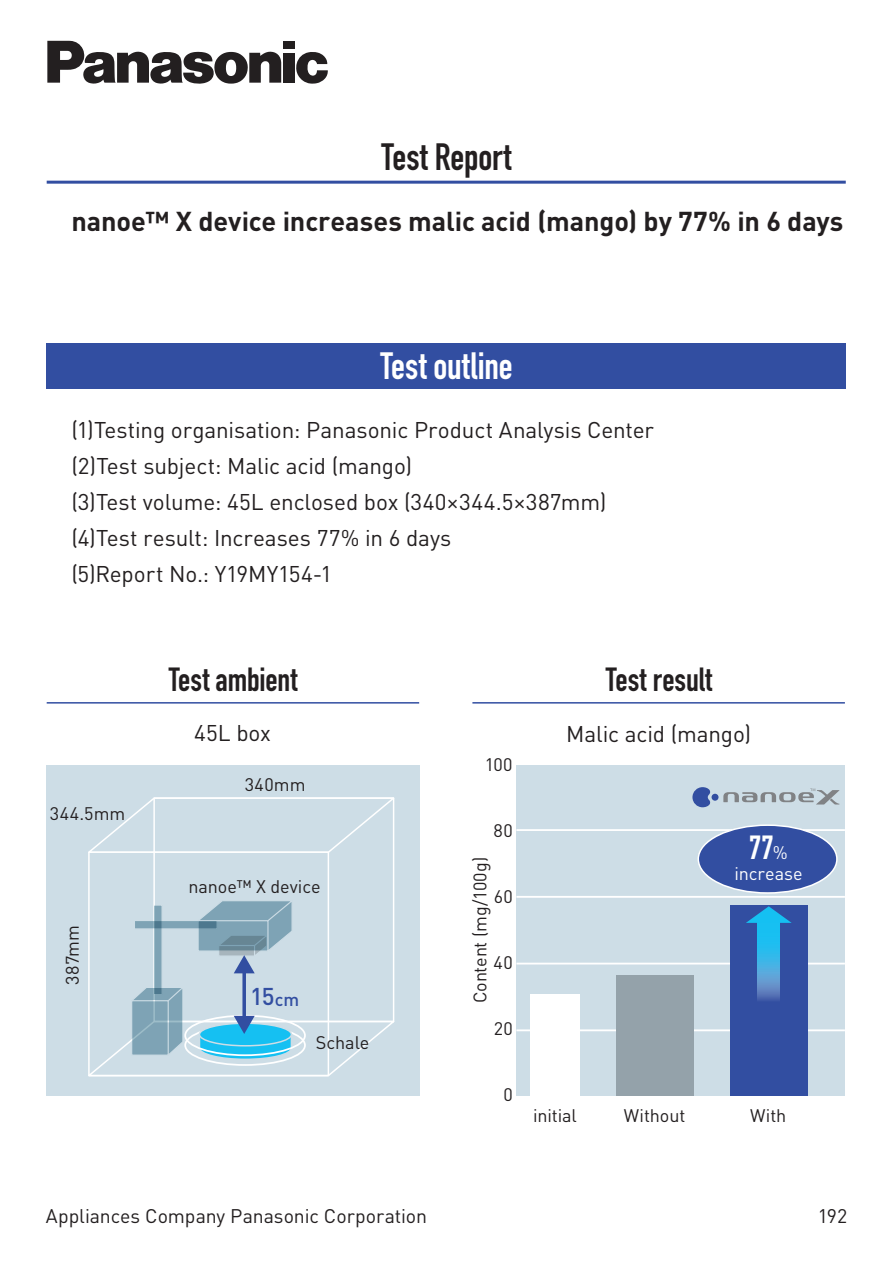
<style>
.page{position:relative;width:893px;height:1263px;background:#fff}
.page>*{position:absolute;margin:0;border:0;box-sizing:border-box;transform-origin:0 0}
.t1{font:700 37.5px "DIN Condensed";color:#fff}
.t2{font:700 37.5px "DIN Condensed";letter-spacing:-.005em;color:#231f20}
.t3{font:700 33px "DIN Condensed";letter-spacing:-.005em;color:#231f20}
.t4{font:700 33px "DIN Condensed";color:#fff}
.t5{font:700 27px "DINOT";letter-spacing:-.005em;color:#231f20}
.t6{font:500 24px "DINOT";color:#324ea1}
.t7{font:22.5px/36px "DINOT";letter-spacing:-.005em;color:#231f20}
.t8{font:19.5px "DINOT";letter-spacing:-.005em;color:#231f20}
.t9{font:18px "DINOT";letter-spacing:-.005em;color:#231f20}
.t10{font:18px "DINOT";color:#fff}
.s1{font-size:18px}
.s2{font-family:"DINOT";font-weight:400;font-size:18px}
</style>
<div class="page">
<div style="left:47px;top:344px;width:799px;height:45px;background:#324ea1"></div>
<div style="left:46px;top:765px;width:373px;height:330px;background:#cddde6"></div>
<svg style="left:89px;top:798px;width:306px;height:56px"></svg>
<div style="left:88px;top:851px;width:241px;height:225px;border:2px solid #fff"></div>
<div style="left:153px;top:797px;width:241px;height:225px;border:2px solid #fff"></div>
<div style="left:516px;top:765px;width:329px;height:330px;background:#cddde6"></div>
<hr style="left:516px;top:829px;width:329px;height:2px;background:#fff">
<hr style="left:516px;top:896px;width:329px;height:2px;background:#fff">
<hr style="left:516px;top:963px;width:329px;height:1px;background:#fff">
<hr style="left:516px;top:1029px;width:329px;height:2px;background:#fff">
<hr style="left:47px;top:181px;width:799px;height:3px;background:#324ea1">
<hr style="left:47px;top:702px;width:372px;height:2px;background:#324ea1">
<hr style="left:472px;top:702px;width:373px;height:2px;background:#324ea1">
<svg style="left:47px;top:41px;width:234px;height:43px"></svg>
<div style="left:283px;top:53px;width:12px;height:30px;background:#231f20"></div>
<div style="left:283px;top:41px;width:12px;height:8px;background:#231f20"></div>
<svg style="left:296px;top:52px;width:32px;height:32px"></svg>
<div style="left:134px;top:920px;width:84px;height:10px;background:#7ea3b5;border:1px solid #fff"></div>
<svg style="left:153px;top:904px;width:10px;height:82px"></svg>
<div style="left:730px;top:905px;width:77px;height:190px;background:#324ea1"></div>
<svg style="left:758px;top:923px;width:21px;height:77px;background:#3ca9de"></svg>
<svg style="left:746px;top:906px;width:46px;height:17px"></svg>
<div style="left:712px;top:794px;width:6px;height:7px;background:#324ea1;border-radius:50%"></div>
<svg style="left:692px;top:787px;width:18px;height:20px"></svg>
<svg style="left:723px;top:788px;width:116px;height:16px"></svg>
<div style="left:698px;top:825px;width:139px;height:68px;background:#324ea1;border-radius:50%"></div>
<div style="left:697px;top:824px;width:141px;height:70px;border:2px solid #fff;border-radius:50%"></div>
<div style="left:616px;top:975px;width:77px;height:120px;background:#94a2aa"></div>
<div style="left:530px;top:994px;width:50px;height:101px;background:#fff"></div>
<svg style="left:242px;top:973px;width:4px;height:13px"></svg>
<svg style="left:196px;top:901px;width:96px;height:72px"></svg>
<svg style="left:88px;top:986px;width:307px;height:91px"></svg>
<h1 class="t2" style="left:382px;top:131px;width:131px">Test Report</h1>
<p class="t5" style="left:71px;top:204px;width:774px">nanoe™ X device increases malic acid (mango) by 77% in 6 days</p>
<h1 class="t1" style="left:380px;top:340px;width:134px">Test outline</h1>
<p class="t7" style="left:71px;top:411px;width:584px">(1)Testing organisation: Panasonic Product Analysis Center (2)Test subject: Malic acid (mango)<br>(3)Test volume: 45L enclosed box (340×344.5×387mm) (4)Test result: Increases 77% in 6 days<br>(5)Report No.: Y19MY154-1</p>
<h2 class="t3" style="left:169px;top:657px;width:130px">Test ambient</h2>
<h2 class="t3" style="left:606px;top:657px;width:108px">Test result</h2>
<p class="t9" style="left:50px;top:802px;width:77px">344.5mm</p>
<p class="t9" style="left:61px;top:985px;width:61px;rotate:-90deg">387mm</p>
<p class="t7" style="left:194px;top:715px;width:78px">45L box</p>
<p class="t9" style="left:245px;top:773px;width:62px">340mm</p>
<p class="t9" style="left:188px;top:876px;width:134px">nanoe™ X device</p>
<p class="t6" style="left:250px;top:981px;width:51px">15<span class="s1">cm</span></p>
<p class="t9" style="left:316px;top:1031px;width:55px">Schale</p>
<p class="t9" style="left:485px;top:753px;width:29px">100</p>
<p class="t9" style="left:494px;top:819px;width:21px">80</p>
<p class="t9" style="left:469px;top:1003px;width:148px;rotate:-90deg">Content (mg/100g)</p>
<p class="t9" style="left:494px;top:885px;width:21px">60</p>
<p class="t9" style="left:493px;top:951px;width:21px">40</p>
<p class="t9" style="left:494px;top:1017px;width:21px">20</p>
<p class="t9" style="left:503px;top:1083px;width:11px">0</p>
<p class="t7" style="left:566px;top:715px;width:186px">Malic acid (mango)</p>
<h2 class="t4" style="left:749px;top:826px;width:40px">77<span class="s2">%</span></h2>
<p class="t10" style="left:734px;top:862px;width:70px">increase</p>
<p class="t9" style="left:533px;top:1104px;width:45px">initial</p>
<p class="t9" style="left:624px;top:1104px;width:63px">Without</p>
<p class="t9" style="left:750px;top:1104px;width:38px">With</p>
<p class="t8" style="left:46px;top:1204px;width:383px">Appliances Company Panasonic Corporation</p>
<p class="t8" style="left:818px;top:1204px;width:31px">192</p>
</div>
